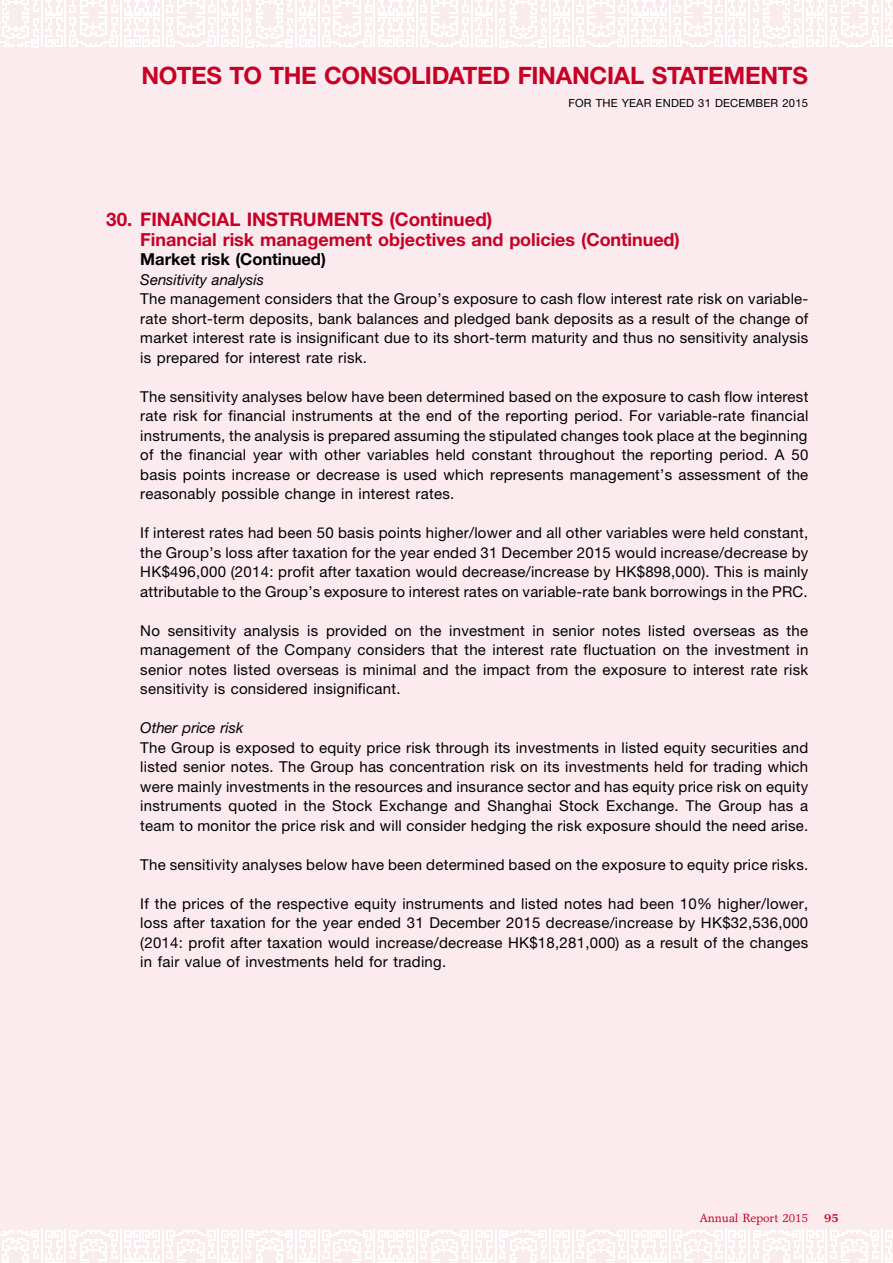
<style>
.page{position:relative;width:893px;height:1263px;background:#fbebee}
.page>*{position:absolute;margin:0;border:0;box-sizing:border-box;transform-origin:0 0}
.t1{font:700 24px "Helvetica Neue LT Std";letter-spacing:-.01em;color:#c70026}
.t2{font:700 18.75px "Helvetica Neue LT Std";letter-spacing:-.005em;color:#c70026}
.t3{font:700 18px "Helvetica Neue LT Std";letter-spacing:-.005em;color:#c70026}
.t4{font:700 16.5px "Helvetica Neue LT Std";letter-spacing:-.005em;color:#000}
.t5{font:15px/19.5px "Helvetica Neue LT Std";letter-spacing:.015em;color:#000;text-align:justify}
.t6{font:italic 15px "Helvetica Neue LT Std";letter-spacing:-.005em;color:#000}
.t7{font:12px "Garth Graphic";letter-spacing:-.005em;color:#c70026}
.t8{font:700 12px "Garth Graphic";color:#c70026}
.t9{font:11.25px "Helvetica Neue LT Std";letter-spacing:.015em;color:#000}
</style>
<div class="page">
<svg style="left:31px;top:0;width:852px;height:48px"></svg>
<hr style="left:120px;top:0;width:1px;height:47px;background:#fff">
<hr style="left:65px;top:0;width:1px;height:47px;background:#fff">
<hr style="left:42px;top:0;width:1px;height:47px;background:#fff">
<svg style="left:69px;top:0;width:49px;height:47px"></svg>
<svg style="left:45px;top:0;width:17px;height:47px"></svg>
<svg style="left:0;top:0;width:39px;height:47px"></svg>
<hr style="left:162px;top:0;width:1px;height:47px;background:#fff">
<hr style="left:218px;top:0;width:1px;height:47px;background:#fff">
<hr style="left:374px;top:0;width:1px;height:47px;background:#fff">
<hr style="left:319px;top:0;width:1px;height:47px;background:#fff">
<hr style="left:242px;top:0;width:1px;height:47px;background:#fff">
<hr style="left:296px;top:0;width:1px;height:47px;background:#fff">
<svg style="left:166px;top:0;width:49px;height:47px"></svg>
<svg style="left:124px;top:0;width:35px;height:47px"></svg>
<svg style="left:222px;top:0;width:16px;height:47px"></svg>
<svg style="left:323px;top:0;width:49px;height:47px"></svg>
<svg style="left:299px;top:0;width:17px;height:47px"></svg>
<svg style="left:246px;top:0;width:47px;height:47px"></svg>
<hr style="left:416px;top:0;width:1px;height:47px;background:#fff">
<hr style="left:472px;top:0;width:1px;height:47px;background:#fff">
<hr style="left:628px;top:0;width:1px;height:47px;background:#fff">
<hr style="left:572px;top:0;width:1px;height:47px;background:#fff">
<hr style="left:495px;top:0;width:1px;height:47px;background:#fff">
<hr style="left:549px;top:0;width:1px;height:47px;background:#fff">
<svg style="left:420px;top:0;width:49px;height:47px"></svg>
<svg style="left:378px;top:0;width:35px;height:47px"></svg>
<svg style="left:475px;top:0;width:17px;height:47px"></svg>
<svg style="left:577px;top:0;width:48px;height:47px"></svg>
<svg style="left:553px;top:0;width:17px;height:47px"></svg>
<svg style="left:500px;top:0;width:47px;height:47px"></svg>
<hr style="left:670px;top:0;width:1px;height:47px;background:#fff">
<hr style="left:725px;top:0;width:1px;height:47px;background:#fff">
<hr style="left:881px;top:0;width:1px;height:47px;background:#fff">
<hr style="left:826px;top:0;width:1px;height:47px;background:#fff">
<hr style="left:749px;top:0;width:1px;height:47px;background:#fff">
<hr style="left:803px;top:0;width:1px;height:47px;background:#fff">
<svg style="left:674px;top:0;width:48px;height:47px"></svg>
<svg style="left:632px;top:0;width:35px;height:47px"></svg>
<svg style="left:729px;top:0;width:16px;height:47px"></svg>
<svg style="left:830px;top:0;width:49px;height:47px"></svg>
<svg style="left:806px;top:0;width:17px;height:47px"></svg>
<svg style="left:885px;top:0;width:8px;height:47px"></svg>
<svg style="left:753px;top:0;width:47px;height:47px"></svg>
<svg style="left:41px;top:1229px;width:842px;height:34px"></svg>
<hr style="left:120px;top:1229px;width:1px;height:34px;background:#fff">
<hr style="left:65px;top:1229px;width:1px;height:34px;background:#fff">
<hr style="left:42px;top:1229px;width:1px;height:34px;background:#fff">
<svg style="left:69px;top:1230px;width:49px;height:33px"></svg>
<svg style="left:45px;top:1230px;width:17px;height:33px"></svg>
<svg style="left:0;top:1230px;width:39px;height:33px"></svg>
<hr style="left:162px;top:1229px;width:1px;height:34px;background:#fff">
<hr style="left:218px;top:1229px;width:1px;height:34px;background:#fff">
<hr style="left:374px;top:1229px;width:1px;height:34px;background:#fff">
<hr style="left:319px;top:1229px;width:1px;height:34px;background:#fff">
<hr style="left:242px;top:1229px;width:1px;height:34px;background:#fff">
<hr style="left:296px;top:1229px;width:1px;height:34px;background:#fff">
<svg style="left:166px;top:1230px;width:49px;height:33px"></svg>
<svg style="left:124px;top:1230px;width:35px;height:33px"></svg>
<svg style="left:222px;top:1230px;width:16px;height:33px"></svg>
<svg style="left:323px;top:1230px;width:49px;height:33px"></svg>
<svg style="left:299px;top:1230px;width:17px;height:33px"></svg>
<svg style="left:246px;top:1230px;width:47px;height:33px"></svg>
<hr style="left:416px;top:1229px;width:1px;height:34px;background:#fff">
<hr style="left:472px;top:1229px;width:1px;height:34px;background:#fff">
<hr style="left:628px;top:1229px;width:1px;height:34px;background:#fff">
<hr style="left:572px;top:1229px;width:1px;height:34px;background:#fff">
<hr style="left:495px;top:1229px;width:1px;height:34px;background:#fff">
<hr style="left:549px;top:1229px;width:1px;height:34px;background:#fff">
<svg style="left:420px;top:1230px;width:49px;height:33px"></svg>
<svg style="left:378px;top:1230px;width:35px;height:33px"></svg>
<svg style="left:475px;top:1230px;width:17px;height:33px"></svg>
<svg style="left:577px;top:1230px;width:48px;height:33px"></svg>
<svg style="left:553px;top:1230px;width:17px;height:33px"></svg>
<svg style="left:500px;top:1230px;width:47px;height:33px"></svg>
<hr style="left:670px;top:1229px;width:1px;height:34px;background:#fff">
<hr style="left:725px;top:1229px;width:1px;height:34px;background:#fff">
<hr style="left:881px;top:1229px;width:1px;height:34px;background:#fff">
<hr style="left:826px;top:1229px;width:1px;height:34px;background:#fff">
<hr style="left:749px;top:1229px;width:1px;height:34px;background:#fff">
<hr style="left:803px;top:1229px;width:1px;height:34px;background:#fff">
<svg style="left:674px;top:1230px;width:48px;height:33px"></svg>
<svg style="left:632px;top:1230px;width:35px;height:33px"></svg>
<svg style="left:729px;top:1230px;width:16px;height:33px"></svg>
<svg style="left:830px;top:1230px;width:49px;height:33px"></svg>
<svg style="left:806px;top:1230px;width:17px;height:33px"></svg>
<svg style="left:885px;top:1230px;width:8px;height:33px"></svg>
<svg style="left:753px;top:1230px;width:47px;height:33px"></svg>
<h1 class="t1" style="left:141px;top:60px;width:668px">NOTES TO THE CONSOLIDATED FINANCIAL STATEMENTS</h1>
<p class="t9" style="left:569px;top:96px;width:241px">FOR THE YEAR ENDED 31 DECEMBER 2015</p>
<p class="t2" style="left:106px;top:208px;width:387px">30. FINANCIAL INSTRUMENTS (Continued)</p>
<p class="t3" style="left:140px;top:228px;width:541px">Financial risk management objectives and policies (Continued)</p>
<p class="t4" style="left:140px;top:249px;width:187px">Market risk (Continued)</p>
<p class="t6" style="left:140px;top:270px;width:125px">Sensitivity analysis</p>
<p class="t5" style="left:140px;top:289px;width:670px">The management considers that the Group’s exposure to cash flow interest rate risk on variable&shy;rate short-term deposits, bank balances and pledged bank deposits as a result of the change of market interest rate is insignificant due to its short-term maturity and thus no sensitivity analysis is prepared for interest rate risk.</p>
<p class="t5" style="left:140px;top:386px;width:670px">The sensitivity analyses below have been determined based on the exposure to cash flow interest rate risk for financial instruments at the end of the reporting period. For variable-rate financial instruments, the analysis is prepared assuming the stipulated changes took place at the beginning of the financial year with other variables held constant throughout the reporting period. A 50 basis points increase or decrease is used which represents management’s assessment of the reasonably possible change in interest rates.</p>
<p class="t5" style="left:140px;top:523px;width:669px">If interest rates had been 50 basis points higher/lower and all other variables were held constant, the Group’s loss after taxation for the year ended 31 December 2015 would increase/decrease by HK$496,000 (2014: profit after taxation would decrease/increase by HK$898,000). This is mainly attributable to the Group’s exposure to interest rates on variable-rate bank borrowings in the PRC.</p>
<p class="t5" style="left:140px;top:620px;width:669px">No sensitivity analysis is provided on the investment in senior notes listed overseas as the management of the Company considers that the interest rate fluctuation on the investment in senior notes listed overseas is minimal and the impact from the exposure to interest rate risk sensitivity is considered insignificant.</p>
<p class="t6" style="left:140px;top:719px;width:104px">Other price risk</p>
<p class="t5" style="left:140px;top:737px;width:670px">The Group is exposed to equity price risk through its investments in listed equity securities and listed senior notes. The Group has concentration risk on its investments held for trading which were mainly investments in the resources and insurance sector and has equity price risk on equity instruments quoted in the Stock Exchange and Shanghai Stock Exchange. The Group has a team to monitor the price risk and will consider hedging the risk exposure should the need arise.</p>
<p class="t5" style="left:140px;top:854px;width:669px">The sensitivity analyses below have been determined based on the exposure to equity price risks.</p>
<p class="t5" style="left:140px;top:893px;width:669px">If the prices of the respective equity instruments and listed notes had been 10% higher/lower, loss after taxation for the year ended 31 December 2015 decrease/increase by HK$32,536,000 (2014: profit after taxation would increase/decrease HK$18,281,000) as a result of the changes in fair value of investments held for trading.</p>
<p class="t7" style="left:699px;top:1211px;width:110px">Annual Report 2015</p>
<p class="t8" style="left:824px;top:1211px;width:16px">95</p>
</div>
